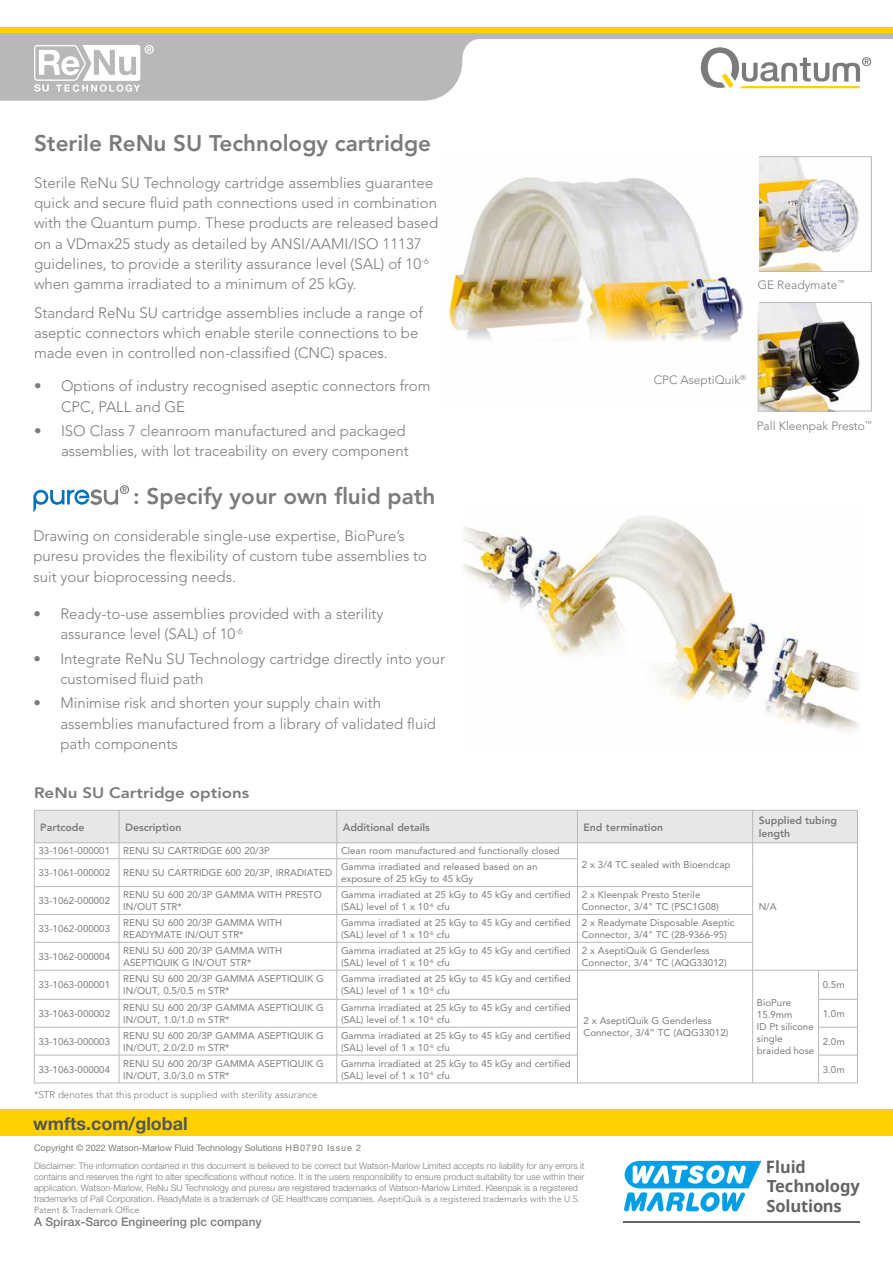
<style>
.page{position:relative;width:893px;height:1263px;background:#fff}
.page>*{position:absolute;margin:0;border:0;box-sizing:border-box;transform-origin:0 0}
.t1{font:800 22.5px "Avenir LT Std";color:#7c7b7b}
.t2{font:700 18px "Helvetica Neue LT Std";color:#575656}
.t3{font:700 16.5px/19px "Noto Sans";letter-spacing:-.01em;color:#646363}
.t4{font:300 15px/20.2px "Avenir LT Std";color:#7c7b7b}
.t5{font:800 15px "Avenir LT Std";color:#7c7b7b;scale:1.12 1}
.t6{font:300 12px "Avenir LT Std";color:#7c7b7b}
.t7{font:500 12px "Helvetica Neue LT Std";color:#7c7b7b}
.t8{font:800 10.5px/12.6px "Avenir LT Std";color:#7c7b7b}
.t9{font:9.75px/12px "Avenir LT Std";color:#7c7b7b}
.t10{font:300 9.75px "Avenir LT Std";color:#7c7b7b}
.t11{font:300 9px/10.8px "Helvetica Neue LT Std";color:#7c7b7b}
.t12{font:9px "Helvetica Neue LT Std";color:#7c7b7b}
.t13{font:300 9px "Avenir LT Std";color:#7c7b7b}
.s1{font-family:"Avenir LT Std"}
.s2{font-size:17.1px}
</style>
<div class="page">
<div style="left:0;top:33px;width:462px;height:68px;background:#b9b8b8"></div>
<svg style="left:349px;top:33px;width:128px;height:26px;background:#bebdbd"></svg>
<div style="left:390px;top:25px;width:503px;height:14px;background:#b9b8b8"></div>
<div style="left:0;top:27px;width:893px;height:6px;background:#ffd100"></div>
<div style="left:0;top:0;width:893px;height:27px;background:#fff"></div>
<div style="left:0;top:1109px;width:893px;height:26px;background:#ffd100"></div>
<img style="left:463px;top:516px;width:397px;height:215px">
<svg style="left:34px;top:810px;width:824px;height:273px"></svg>
<hr style="left:34px;top:1083px;width:85px;height:1px;background:#b9b8b8">
<hr style="left:119px;top:1083px;width:218px;height:1px;background:#b9b8b8">
<hr style="left:337px;top:1083px;width:240px;height:1px;background:#b9b8b8">
<hr style="left:577px;top:1083px;width:176px;height:1px;background:#b9b8b8">
<hr style="left:753px;top:1083px;width:66px;height:1px;background:#b9b8b8">
<hr style="left:819px;top:1083px;width:39px;height:1px;background:#b9b8b8">
<img style="left:760px;top:304px;width:100px;height:105px">
<div style="left:758px;top:302px;width:114px;height:109px;border:1px solid #b9b8b8"></div>
<img style="left:760px;top:158px;width:99px;height:112px">
<div style="left:758px;top:156px;width:114px;height:116px;border:1px solid #b9b8b8"></div>
<img style="left:449px;top:177px;width:309px;height:233px">
<svg style="left:34px;top:45px;width:120px;height:47px"></svg>
<svg style="left:701px;top:47px;width:170px;height:41px"></svg>
<svg style="left:33px;top:485px;width:96px;height:28px"></svg>
<hr style="left:623px;top:1221px;width:237px;height:1px;background:#646363">
<svg style="left:624px;top:1161px;width:137px;height:51px"></svg>
<h1 class="t1" style="left:34px;top:129px;width:399px">Sterile ReNu SU Technology cartridge</h1>
<p class="t4" style="left:34px;top:173px;width:406px">Sterile ReNu SU Technology cartridge assemblies guarantee quick and secure fluid path connections used in combination with the Quantum pump. These products are released based on a VDmax25 study as detailed by ANSI/AAMI/ISO 11137 guidelines, to provide a sterility assurance level (SAL) of 10<sup>-6 </sup>when gamma irradiated to a minimum of 25 kGy.</p>
<h3 class="t4" style="left:34px;top:303px;width:390px">Standard ReNu SU cartridge assemblies include a range of aseptic connectors which enable sterile connections to be made even in controlled non-classified (CNC) spaces.</h3>
<h3 class="t4" style="left:61px;top:376px;width:371px;text-indent:-27px">• Options of industry recognised aseptic connectors from<br>CPC, PALL and GE</h3>
<h3 class="t4" style="left:34px;top:421px;width:376px;text-align:right">• ISO Class 7 cleanroom manufactured and packaged assemblies, with lot traceability on every component</h3>
<h1 class="t1" style="left:133px;top:483px;width:304px">: Specify your own fluid path</h1>
<h3 class="t4" style="left:33px;top:526px;width:395px">Drawing on considerable single-use expertise, BioPure’s puresu provides the flexibility of custom tube assemblies to suit your bioprocessing needs.</h3>
<h3 class="t4" style="left:60px;top:604px;width:325px;text-indent:-27px">• Ready-to-use assemblies provided with a sterility assurance level (SAL) of 10<sup>-6</sup></h3>
<h3 class="t4" style="left:60px;top:648px;width:386px;text-indent:-27px">• Integrate ReNu SU Technology cartridge directly into your customised fluid path</h3>
<h3 class="t4" style="left:60px;top:693px;width:377px;text-indent:-27px">• Minimise risk and shorten your supply chain with assemblies manufactured from a library of validated fluid path components</h3>
<h3 class="t5" style="left:34px;top:784px;width:194px">ReNu SU Cartridge options</h3>
<p class="t6" style="left:758px;top:278px;width:88px">GE Readymate<sup>™</sup></p>
<p class="t6" style="left:654px;top:373px;width:94px">CPC AseptiQuik<sup>®</sup></p>
<p class="t6" style="left:757px;top:419px;width:117px">Pall Kleenpak Presto<sup>™</sup></p>
<p class="t8" style="left:40px;top:821px;width:46px">Partcode</p>
<p class="t8" style="left:125px;top:821px;width:58px">Description</p>
<p class="t8" style="left:343px;top:821px;width:89px">Additional details</p>
<p class="t8" style="left:583px;top:821px;width:81px">End termination</p>
<p class="t8" style="left:759px;top:814px;width:80px">Supplied tubing length</p>
<p class="t9" style="left:39px;top:845px;width:73px">33-1061-000001</p>
<p class="t9" style="left:123px;top:845px;width:148px">RENU SU CARTRIDGE 600 20/3P</p>
<p class="t9" style="left:341px;top:845px;width:220px">Clean room manufactured and functionally closed</p>
<p class="t9" style="left:582px;top:859px;width:150px">2 x 3/4 TC sealed with Bioendcap</p>
<p class="t9" style="left:759px;top:901px;width:20px">N/A</p>
<p class="t9" style="left:39px;top:867px;width:73px">33-1061-000002</p>
<p class="t9" style="left:123px;top:867px;width:210px">RENU SU CARTRIDGE 600 20/3P, IRRADIATED</p>
<p class="t9" style="left:341px;top:861px;width:198px">Gamma irradiated and released based on an exposure of 25 kGy to 45 kGy</p>
<p class="t9" style="left:39px;top:895px;width:73px">33-1062-000002</p>
<p class="t9" style="left:123px;top:889px;width:200px">RENU SU 600 20/3P GAMMA WITH PRESTO<br>IN/OUT STR*</p>
<p class="t9" style="left:341px;top:889px;width:231px">Gamma irradiated at 25 kGy to 45 kGy and certified (SAL) level of 1 x 10<sup>-6</sup> cfu</p>
<p class="t9" style="left:582px;top:889px;width:139px">2 x Kleenpak Presto Sterile<br>Connector, 3/4" TC (PSC1G08)</p>
<p class="t9" style="left:39px;top:923px;width:73px">33-1062-000003</p>
<p class="t9" style="left:123px;top:917px;width:160px">RENU SU 600 20/3P GAMMA WITH<br>READYMATE IN/OUT STR*</p>
<p class="t9" style="left:341px;top:917px;width:231px">Gamma irradiated at 25 kGy to 45 kGy and certified (SAL) level of 1 x 10<sup>-6</sup> cfu</p>
<p class="t9" style="left:582px;top:917px;width:154px">2 x Readymate Disposable Aseptic<br>Connector, 3/4" TC (28-9366-95)</p>
<p class="t9" style="left:39px;top:951px;width:73px">33-1062-000004</p>
<p class="t9" style="left:123px;top:945px;width:160px">RENU SU 600 20/3P GAMMA WITH<br>ASEPTIQUIK G IN/OUT STR*</p>
<p class="t9" style="left:341px;top:945px;width:231px">Gamma irradiated at 25 kGy to 45 kGy and certified (SAL) level of 1 x 10<sup>-6</sup> cfu</p>
<p class="t9" style="left:582px;top:945px;width:147px">2 x AseptiQuik G Genderless<br>Connector, 3/4" TC (AQG33012)</p>
<p class="t9" style="left:39px;top:979px;width:73px">33-1063-000001</p>
<p class="t9" style="left:123px;top:973px;width:202px">RENU SU 600 20/3P GAMMA ASEPTIQUIK G<br>IN/OUT, 0.5/0.5 m STR*</p>
<p class="t9" style="left:341px;top:973px;width:231px">Gamma irradiated at 25 kGy to 45 kGy and certified (SAL) level of 1 x 10<sup>-6</sup> cfu</p>
<p class="t9" style="left:583px;top:1015px;width:147px">2 x AseptiQuik G Genderless<br>Connector, 3/4” TC (AQG33012)</p>
<p class="t9" style="left:823px;top:979px;width:23px">0.5m</p>
<p class="t9" style="left:757px;top:997px;width:59px">BioPure<br>15.9mm<br>ID Pt silicone single braided hose</p>
<p class="t9" style="left:39px;top:1008px;width:73px">33-1063-000002</p>
<p class="t9" style="left:123px;top:1002px;width:202px">RENU SU 600 20/3P GAMMA ASEPTIQUIK G<br>IN/OUT, 1.0/1.0 m STR*</p>
<p class="t9" style="left:341px;top:1002px;width:231px">Gamma irradiated at 25 kGy to 45 kGy and certified (SAL) level of 1 x 10<sup>-6</sup> cfu</p>
<p class="t9" style="left:823px;top:1008px;width:23px">1.0m</p>
<p class="t9" style="left:39px;top:1035px;width:73px">33-1063-000003</p>
<p class="t9" style="left:123px;top:1029px;width:202px">RENU SU 600 20/3P GAMMA ASEPTIQUIK G<br>IN/OUT, 2.0/2.0 m STR*</p>
<p class="t9" style="left:341px;top:1029px;width:231px">Gamma irradiated at 25 kGy to 45 kGy and certified (SAL) level of 1 x 10<sup>-6</sup> cfu</p>
<p class="t9" style="left:823px;top:1035px;width:23px">2.0m</p>
<p class="t9" style="left:39px;top:1063px;width:73px">33-1063-000004</p>
<p class="t9" style="left:123px;top:1057px;width:202px">RENU SU 600 20/3P GAMMA ASEPTIQUIK G<br>IN/OUT, 3.0/3.0 m STR*</p>
<p class="t9" style="left:341px;top:1057px;width:231px">Gamma irradiated at 25 kGy to 45 kGy and certified (SAL) level of 1 x 10<sup>-6</sup> cfu</p>
<p class="t9" style="left:823px;top:1063px;width:23px">3.0m</p>
<p class="t10" style="left:34px;top:1088px;width:285px">*STR denotes that this product is supplied with sterility assurance</p>
<h2 class="t2" style="left:33px;top:1112px;width:156px">wmfts.com/global</h2>
<p class="t12" style="left:34px;top:1143px;width:329px">Copyright © 2022 Watson-Marlow Fluid Technology Solutions HB0790 Issue 2</p>
<p class="t11" style="left:34px;top:1161px;width:552px">Disclaimer: The information contained in this document is believed to be correct but Watson-Marlow Limited accepts no liability for any errors it contains and reserves the right to alter specifications without notice. It is the users responsibility to ensure product suitability for use within their application. Watson-Marlow, ReNu SU Technology and puresu are registered trademarks of Watson-Marlow Limited. Kleenpak is a registered trademarks of Pall Corporation. ReadyMate is a trademark of GE Healthcare companies. <span class="s1">AseptiQuik is a registered trademarks with the U.S.</span></p>
<p class="t13" style="left:34px;top:1204px;width:107px">Patent &amp; Trademark Office</p>
<p class="t7" style="left:34px;top:1215px;width:229px">A Spirax-Sarco Engineering plc company</p>
<h3 class="t3" style="left:766px;top:1157px;width:95px"><span class="s2">F</span>luid<br>Technology<br>Solutions</h3>
</div>
